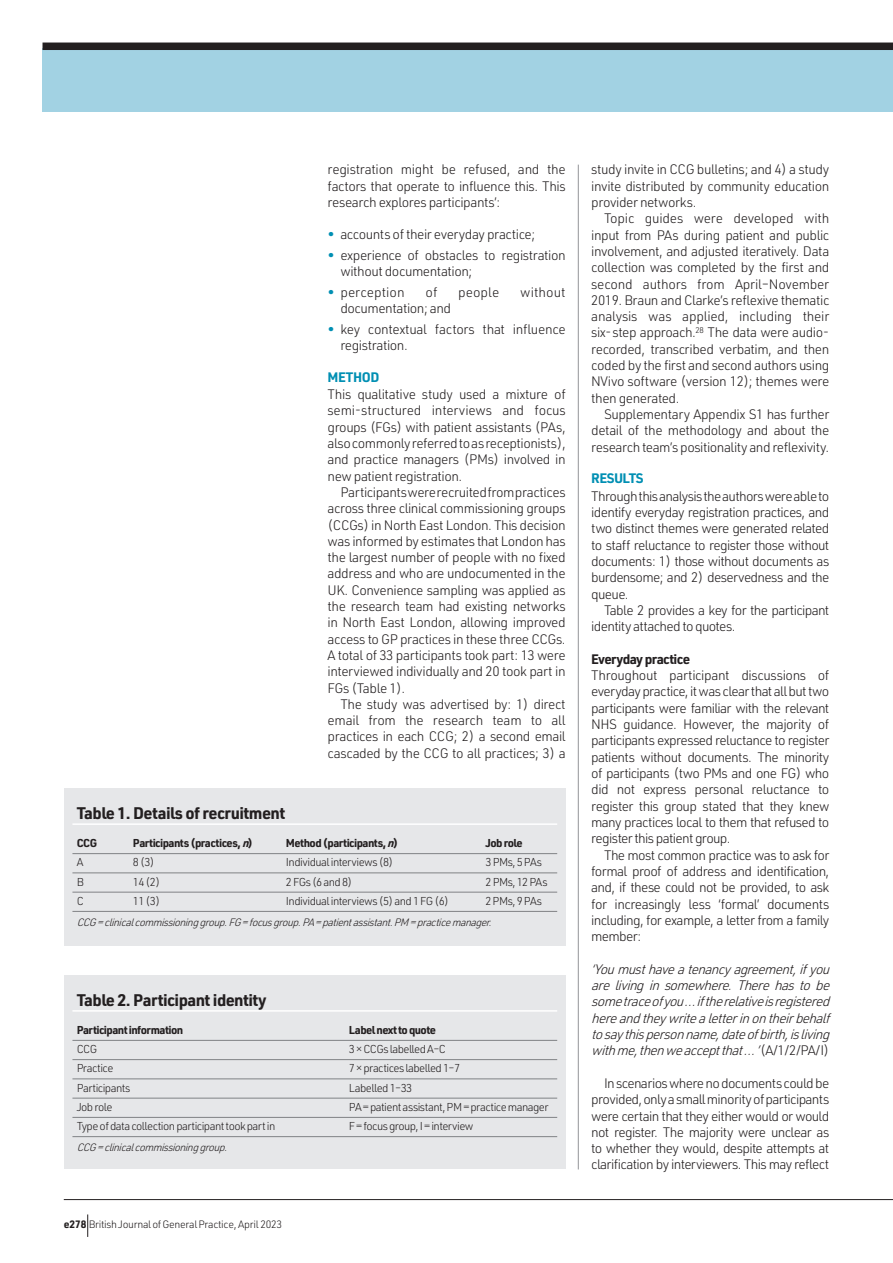
<style>
.page{position:relative;width:893px;height:1263px;background:#fff}
.page>*{position:absolute;margin:0;border:0;box-sizing:border-box;transform-origin:0 0}
.t1{font:700 16.5px "URWDIN";letter-spacing:-.035em;color:#231f20}
.t2{font:300 13.5px/16.4px "URWDIN";letter-spacing:-.035em;color:#231f20;text-align:justify}
.t3{font:italic 300 13.5px/16.4px "URWDIN";color:#231f20;text-align:justify}
.t4{font:300 13.5px "URWDIN";color:#231f20}
.t5{font:700 13.5px "URWDIN";letter-spacing:-.05em;color:#231f20}
.t6{font:700 13.5px "URWDIN";letter-spacing:-.035em;color:#008fb3}
.t7{font:300 11.25px "URWDIN";letter-spacing:-.05em;color:#231f20}
.t8{font:700 11.25px "URWDIN";letter-spacing:-.05em;color:#231f20}
.t9{font:italic 300 10.5px "URWDIN";color:#231f20}
.t10{font:300 10.5px "URWDIN";letter-spacing:-.025em;color:#231f20}
.s1{color:#008fb3}
.s2{font-style:italic}
.s3{font-weight:700}
.s4{font-style:normal}
</style>
<div class="page">
<div style="left:43px;top:48px;width:850px;height:64px;background:#a2d2e3"></div>
<div style="left:43px;top:43px;width:850px;height:7px;background:#231f20"></div>
<hr style="left:578px;top:165px;width:1px;height:1004px;background:#939598">
<div style="left:64px;top:788px;width:502px;height:157px;background:#e6e7e9"></div>
<hr style="left:72px;top:823px;width:485px;height:2px;background:#fff">
<hr style="left:72px;top:853px;width:485px;height:1px;background:#808285">
<hr style="left:72px;top:872px;width:485px;height:1px;background:#808285">
<hr style="left:72px;top:892px;width:485px;height:1px;background:#808285">
<hr style="left:72px;top:911px;width:485px;height:1px;background:#808285">
<div style="left:64px;top:975px;width:502px;height:194px;background:#e6e7e9"></div>
<hr style="left:72px;top:1010px;width:485px;height:2px;background:#fff">
<hr style="left:72px;top:1040px;width:485px;height:1px;background:#808285">
<hr style="left:72px;top:1059px;width:485px;height:1px;background:#808285">
<hr style="left:72px;top:1078px;width:485px;height:1px;background:#808285">
<hr style="left:72px;top:1098px;width:485px;height:1px;background:#808285">
<hr style="left:72px;top:1117px;width:485px;height:1px;background:#808285">
<hr style="left:72px;top:1136px;width:485px;height:1px;background:#808285">
<hr style="left:64px;top:1199px;width:829px;height:1px;background:#231f20">
<svg style="left:87px;top:1214px;width:1px;height:23px"></svg>
<p class="t2" style="left:328px;top:161px;width:240px">registration might be refused, and the factors that operate to influence this. This research explores participants’:</p>
<p class="t2" style="left:328px;top:226px;width:209px"><span class="s1">•</span> accounts of their everyday practice;</p>
<p class="t2" style="left:340px;top:247px;width:227px;text-indent:-13px"><span class="s1">•</span> experience of obstacles to registration without documentation;</p>
<p class="t4" style="left:328px;top:283px;width:79px"><span class="s1">•</span> perception</p>
<p class="t2" style="left:425px;top:283px;width:13px">of</p>
<p class="t2" style="left:458px;top:283px;width:43px">people</p>
<p class="t4" style="left:520px;top:283px;width:47px">without</p>
<p class="t2" style="left:340px;top:300px;width:112px">documentation; and</p>
<p class="t2" style="left:340px;top:320px;width:227px;text-indent:-13px"><span class="s1">•</span> key contextual factors that influence registration.</p>
<p class="t6" style="left:328px;top:367px;width:53px">METHOD</p>
<p class="t2" style="left:328px;top:386px;width:240px">This qualitative study used a mixture of semi-structured interviews and focus groups (FGs) with patient assistants (PAs, also commonly referred to as receptionists), and practice managers (PMs) involved in new patient registration.</p>
<p class="t2" style="left:328px;top:484px;width:240px;text-indent:13px">Participants were recruited from practices across three clinical commissioning groups (CCGs) in North East London. This decision was informed by estimates that London has the largest number of people with no fixed address and who are undocumented in the UK. Convenience sampling was applied as the research team had existing networks in North East London, allowing improved access to GP practices in these three CCGs.<br>A total of 33 participants took part: 13 were interviewed individually and 20 took part in FGs (Table 1).</p>
<p class="t2" style="left:328px;top:695px;width:240px;text-indent:13px">The study was advertised by: 1) direct email from the research team to all practices in each CCG; 2) a second email cascaded by the CCG to all practices; 3) a</p>
<p class="t1" style="left:77px;top:802px;width:210px">Table 1. Details of recruitment</p>
<p class="t8" style="left:77px;top:835px;width:22px">CCG</p>
<p class="t8" style="left:133px;top:835px;width:122px">Participants (practices, <span class="s2">n</span>)</p>
<p class="t8" style="left:286px;top:835px;width:114px">Method (participants, <span class="s2">n</span>)</p>
<p class="t8" style="left:485px;top:835px;width:39px">Job role</p>
<p class="t7" style="left:77px;top:855px;width:8px">A</p>
<p class="t7" style="left:133px;top:855px;width:23px">8 (3)</p>
<p class="t7" style="left:286px;top:855px;width:109px">Individual interviews (8)</p>
<p class="t7" style="left:485px;top:855px;width:58px">3 PMs, 5 PAs</p>
<p class="t7" style="left:77px;top:874px;width:9px">B</p>
<p class="t7" style="left:133px;top:874px;width:29px">14 (2)</p>
<p class="t7" style="left:286px;top:874px;width:68px">2 FGs (6 and 8)</p>
<p class="t7" style="left:485px;top:874px;width:64px">2 PMs, 12 PAs</p>
<p class="t7" style="left:77px;top:893px;width:9px">C</p>
<p class="t7" style="left:133px;top:893px;width:29px">11 (3)</p>
<p class="t7" style="left:286px;top:893px;width:165px">Individual interviews (5) and 1 FG (6)</p>
<p class="t7" style="left:485px;top:893px;width:58px">2 PMs, 9 PAs</p>
<p class="t9" style="left:77px;top:915px;width:420px">CCG=clinicalcommissioninggroup.FG=focusgroup.PA=patientassistant.PM =practicemanager.</p>
<p class="t1" style="left:77px;top:989px;width:192px">Table 2. Participant identity</p>
<p class="t8" style="left:77px;top:1022px;width:108px">Participant information</p>
<p class="t8" style="left:349px;top:1022px;width:89px">Label next to quote</p>
<p class="t7" style="left:77px;top:1042px;width:22px">CCG</p>
<p class="t7" style="left:349px;top:1042px;width:99px">3 × CCGs labelled A–C</p>
<p class="t7" style="left:77px;top:1061px;width:38px">Practice</p>
<p class="t7" style="left:349px;top:1061px;width:113px">7 × practices labelled 1–7</p>
<p class="t7" style="left:77px;top:1080px;width:55px">Participants</p>
<p class="t7" style="left:349px;top:1080px;width:65px">Labelled 1–33</p>
<p class="t7" style="left:77px;top:1099px;width:37px">Job role</p>
<p class="t7" style="left:349px;top:1099px;width:201px">PA = patient assistant, PM = practice manager</p>
<p class="t7" style="left:77px;top:1119px;width:200px">Type of data collection participant took part in</p>
<p class="t7" style="left:349px;top:1119px;width:126px">F = focus group, I = interview</p>
<p class="t9" style="left:77px;top:1140px;width:156px">CCG=clinicalcommissioninggroup.</p>
<p class="t10" style="left:64px;top:1217px;width:220px"><span class="s3">e278</span> BritishJournalofGeneralPractice, April 2023</p>
<p class="t2" style="left:591px;top:161px;width:240px">study invite in CCG bulletins; and 4) a study invite distributed by community education provider networks.</p>
<p class="t2" style="left:591px;top:210px;width:240px;text-indent:13px">Topic guides were developed with input from PAs during patient and public involvement, and adjusted iteratively. Data collection was completed by the first and second authors from April–November 2019. Braun and Clarke’s reflexive thematic analysis was applied, including their six- step approach.<sup>28</sup> The data were audio&shy;recorded, transcribed verbatim, and then coded by the first and second authors using NVivo software (version 12); themes were then generated.</p>
<p class="t2" style="left:591px;top:406px;width:240px;text-indent:13px">Supplementary Appendix S1 has further detail of the methodology and about the research team’s positionality and reflexivity.</p>
<p class="t6" style="left:591px;top:469px;width:54px">RESULTS</p>
<p class="t2" style="left:591px;top:487px;width:240px">Through this analysis the authors were able to identify everyday registration practices, and two distinct themes were generated related to staff reluctance to register those without documents: 1) those without documents as burdensome; and 2) deservedness and the queue.</p>
<p class="t2" style="left:591px;top:602px;width:240px;text-indent:13px">Table 2 provides a key for the participant identity attached to quotes.</p>
<p class="t5" style="left:591px;top:650px;width:100px">Everyday practice</p>
<p class="t2" style="left:591px;top:667px;width:240px">Throughout participant discussions of everyday practice, it was clear that all but two participants were familiar with the relevant NHS guidance. However, the majority of participants expressed reluctance to register patients without documents. The minority of participants (two PMs and one FG) who did not express personal reluctance to register this group stated that they knew many practices local to them that refused to register this patient group.</p>
<p class="t2" style="left:591px;top:846px;width:240px;text-indent:13px">The most common practice was to ask for formal proof of address and identification, and, if these could not be provided, to ask for increasingly less ‘formal’ documents including, for example, a letter from a family member:</p>
<p class="t3" style="left:591px;top:960px;width:244px">‘Youmusthaveatenancyagreement,ifyou arelivinginsomewhere.Therehastobe sometraceofyou… iftherelativeisregistered hereandtheywritealetterinontheirbehalf tosaythispersonname,dateofbirth,isliving withme,thenweacceptthat… ’<span class="s4">( A / 1 / 2 / PA / I )</span></p>
<p class="t2" style="left:591px;top:1074px;width:240px;text-indent:13px">In scenarios where no documents could be provided, only a small minority of participants were certain that they either would or would not register. The majority were unclear as to whether they would, despite attempts at clarification by interviewers. This may reflect</p>
</div>
